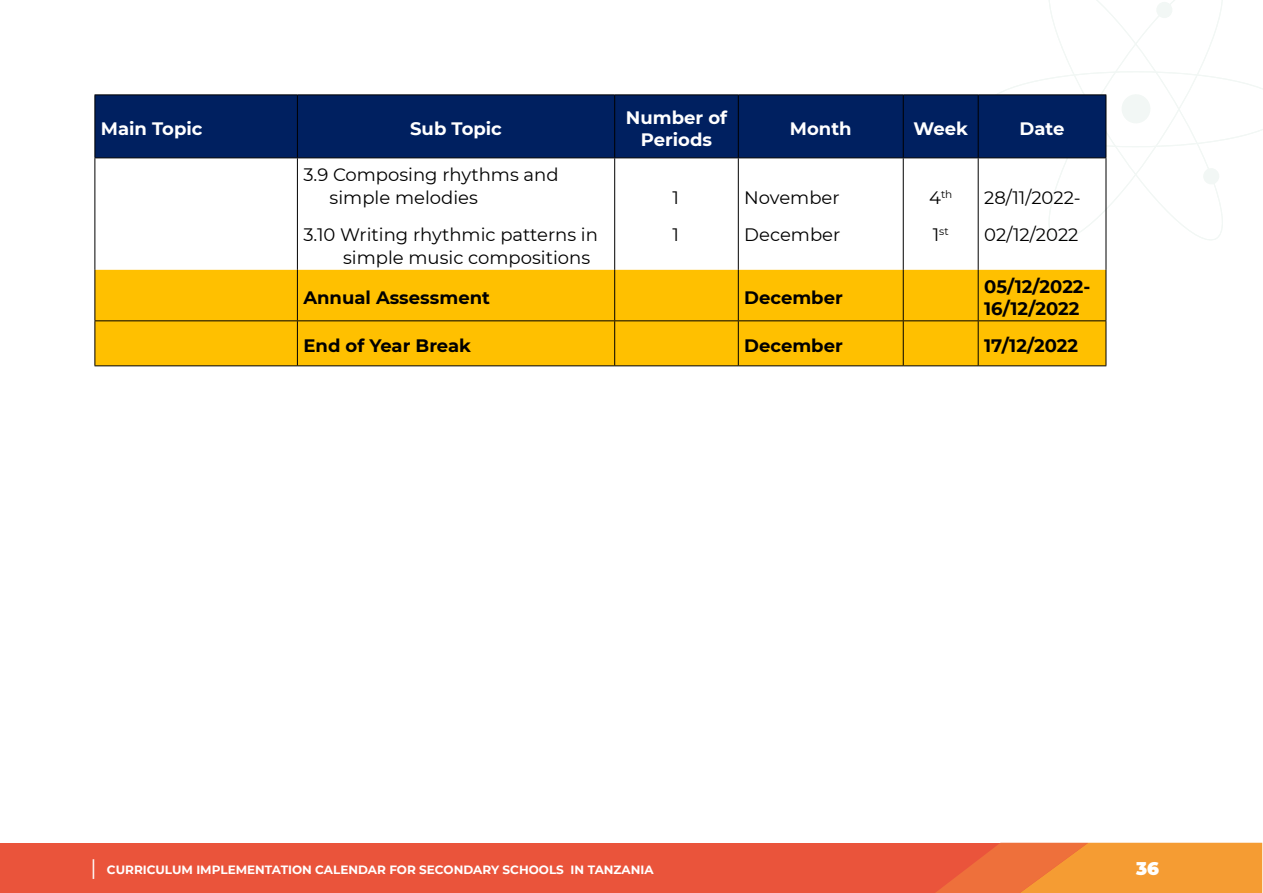
<style>
.page{position:relative;width:1263px;height:893px;background:#fff}
.page>*{position:absolute;margin:0;border:0;box-sizing:border-box;transform-origin:0 0}
.t1{font:18px/36.6px "Montserrat";color:#000}
.t2{font:700 18px/21.6px "Montserrat";color:#000}
.t3{font:700 18px/21.6px "Montserrat";color:#fff;text-align:center}
.t4{font:900 18px "Montserrat";color:#fff}
.t5{font:700 12px "Montserrat";color:#fff}
.t6{font:10.5px "Montserrat";color:#000}
.s1{font-size:18px}
.s2{font-weight:400;font-size:21px}
</style>
<div class="page">
<div style="left:1px;top:843px;width:1261px;height:50px;background:#ea543b"></div>
<svg style="left:935px;top:843px;width:327px;height:50px;background:#f28935"></svg>
<svg style="left:984px;top:0;width:279px;height:240px"></svg>
<div style="left:95px;top:96px;width:1010px;height:62px;background:#002060"></div>
<div style="left:95px;top:270px;width:1010px;height:95px;background:#ffc000"></div>
<hr style="left:94px;top:95px;width:1px;height:63px;background:#000">
<hr style="left:297px;top:95px;width:1px;height:63px;background:#000">
<hr style="left:614px;top:95px;width:1px;height:63px;background:#000">
<hr style="left:738px;top:95px;width:1px;height:63px;background:#000">
<hr style="left:903px;top:95px;width:1px;height:63px;background:#000">
<hr style="left:978px;top:95px;width:1px;height:63px;background:#000">
<hr style="left:1105px;top:95px;width:1px;height:63px;background:#000">
<hr style="left:94px;top:95px;width:203px;height:1px;background:#000">
<hr style="left:297px;top:95px;width:318px;height:1px;background:#000">
<hr style="left:615px;top:95px;width:123px;height:1px;background:#000">
<hr style="left:738px;top:95px;width:165px;height:1px;background:#000">
<hr style="left:903px;top:95px;width:75px;height:1px;background:#000">
<hr style="left:978px;top:95px;width:128px;height:1px;background:#000">
<hr style="left:94px;top:158px;width:203px;height:1px;background:#000">
<hr style="left:297px;top:158px;width:318px;height:1px;background:#000">
<hr style="left:615px;top:158px;width:123px;height:1px;background:#000">
<hr style="left:738px;top:158px;width:165px;height:1px;background:#000">
<hr style="left:903px;top:158px;width:75px;height:1px;background:#000">
<hr style="left:978px;top:158px;width:128px;height:1px;background:#000">
<hr style="left:94px;top:158px;width:1px;height:112px;background:#000">
<hr style="left:94px;top:270px;width:1px;height:50px;background:#000">
<hr style="left:94px;top:321px;width:1px;height:44px;background:#000">
<hr style="left:94px;top:320px;width:203px;height:1px;background:#000">
<hr style="left:297px;top:320px;width:318px;height:1px;background:#000">
<hr style="left:615px;top:320px;width:123px;height:1px;background:#000">
<hr style="left:738px;top:320px;width:165px;height:1px;background:#000">
<hr style="left:903px;top:320px;width:75px;height:1px;background:#000">
<hr style="left:978px;top:320px;width:128px;height:1px;background:#000">
<hr style="left:94px;top:365px;width:203px;height:1px;background:#000">
<hr style="left:297px;top:365px;width:318px;height:1px;background:#000">
<hr style="left:615px;top:365px;width:123px;height:1px;background:#000">
<hr style="left:738px;top:365px;width:165px;height:1px;background:#000">
<hr style="left:903px;top:365px;width:75px;height:1px;background:#000">
<hr style="left:978px;top:365px;width:128px;height:1px;background:#000">
<hr style="left:297px;top:158px;width:1px;height:112px;background:#000">
<hr style="left:614px;top:158px;width:1px;height:112px;background:#000">
<hr style="left:738px;top:158px;width:1px;height:112px;background:#000">
<hr style="left:903px;top:158px;width:1px;height:112px;background:#000">
<hr style="left:978px;top:158px;width:1px;height:112px;background:#000">
<hr style="left:1105px;top:158px;width:1px;height:112px;background:#000">
<hr style="left:297px;top:270px;width:1px;height:50px;background:#000">
<hr style="left:614px;top:270px;width:1px;height:50px;background:#000">
<hr style="left:738px;top:270px;width:1px;height:50px;background:#000">
<hr style="left:903px;top:270px;width:1px;height:50px;background:#000">
<hr style="left:978px;top:270px;width:1px;height:50px;background:#000">
<hr style="left:1105px;top:270px;width:1px;height:50px;background:#000">
<hr style="left:297px;top:321px;width:1px;height:44px;background:#000">
<hr style="left:614px;top:321px;width:1px;height:44px;background:#000">
<hr style="left:738px;top:321px;width:1px;height:44px;background:#000">
<hr style="left:903px;top:321px;width:1px;height:44px;background:#000">
<hr style="left:978px;top:321px;width:1px;height:44px;background:#000">
<hr style="left:1105px;top:321px;width:1px;height:44px;background:#000">
<p class="t3" style="left:101px;top:117px;width:103px">Main Topic</p>
<p class="t3" style="left:410px;top:117px;width:93px">Sub Topic</p>
<p class="t3" style="left:626px;top:106px;width:103px">Number of<br>Periods</p>
<p class="t3" style="left:790px;top:117px;width:63px">Month</p>
<p class="t3" style="left:913px;top:117px;width:56px">Week</p>
<p class="t3" style="left:1020px;top:117px;width:46px">Date</p>
<p class="t1" style="left:330px;top:163px;width:230px;line-height:22.5px;text-indent:-26px">3.9 Composing rhythms and simple melodies</p>
<p class="t1" style="left:343px;top:223px;width:256px;line-height:22.5px;text-indent:-40px">3.10 Writing rhythmic patterns in simple music compositions</p>
<p class="t1" style="left:984px;top:179px;width:98px">28/11/2022-<br>02/12/2022</p>
<p class="t1" style="left:672px;top:179px;width:8px">1<br>1</p>
<p class="t1" style="left:744px;top:179px;width:97px">November<br>December</p>
<p class="t6" style="left:929px;top:187px;width:25px"><span class="s1">4</span>th</p>
<p class="t6" style="left:933px;top:224px;width:17px"><span class="s1">1</span>st</p>
<p class="t2" style="left:303px;top:286px;width:188px">Annual Assessment</p>
<p class="t2" style="left:744px;top:286px;width:100px">December</p>
<p class="t2" style="left:984px;top:275px;width:108px">05/12/2022-<br>16/12/2022</p>
<p class="t2" style="left:303px;top:334px;width:169px">End of Year Break</p>
<p class="t2" style="left:744px;top:334px;width:100px">December</p>
<p class="t2" style="left:984px;top:334px;width:95px">17/12/2022</p>
<p class="t5" style="left:91px;top:861px;width:564px"><span class="s2">|</span> CURRICULUM IMPLEMENTATION CALENDAR FOR SECONDARY SCHOOLS IN TANZANIA</p>
<p class="t4" style="left:1136px;top:855px;width:24px">36</p>
</div>
